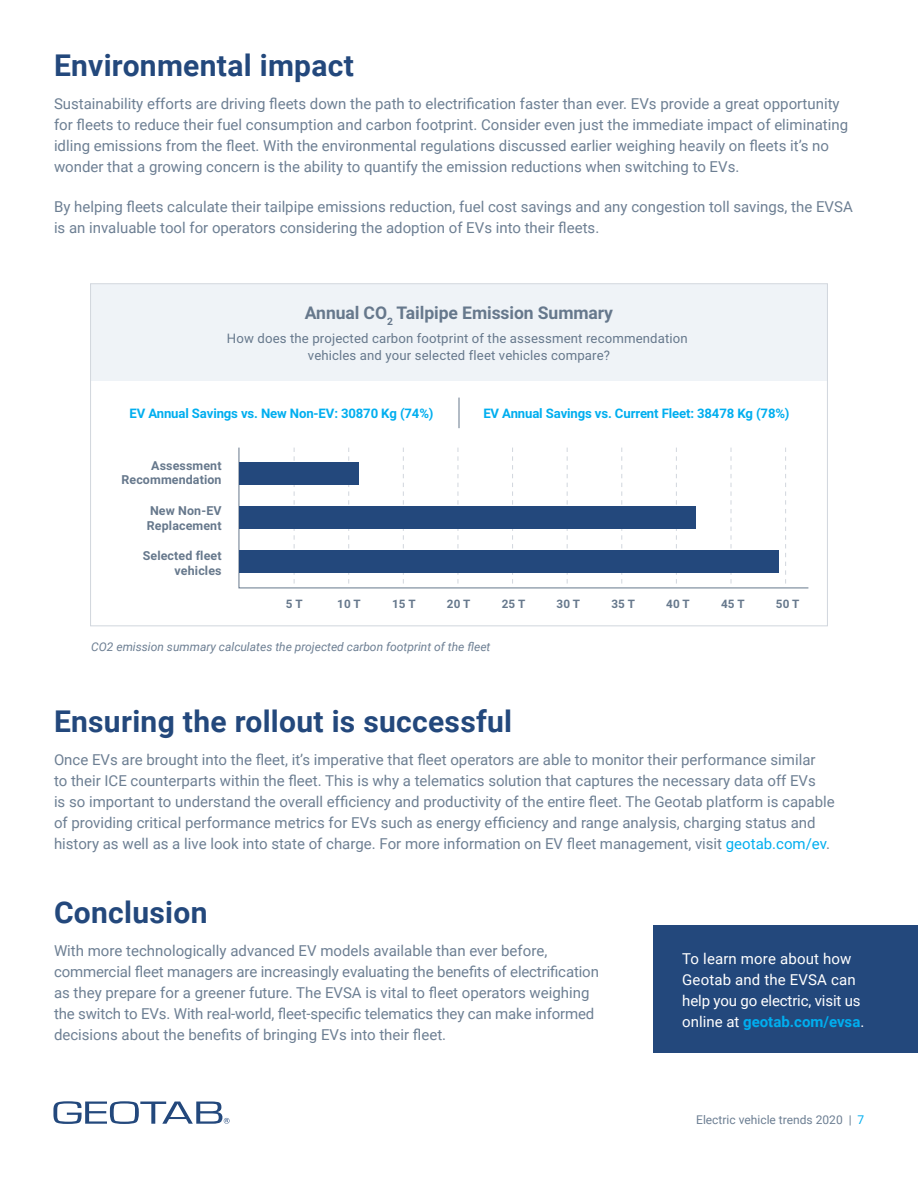
<style>
.page{position:relative;width:918px;height:1188px;background:#fff}
.page>*{position:absolute;margin:0;border:0;box-sizing:border-box;transform-origin:0 0}
.t1{font:700 30px "Roboto";letter-spacing:.01em;color:#23487c}
.t2{font:700 17.55px "Roboto";letter-spacing:-.005em;color:#66788c}
.t3{font:15px/21px "Roboto";color:#6d7f93}
.t4{font:15px/21px "Roboto";letter-spacing:.01em;color:#fff}
.t5{font:13.2px/17.5px "Roboto";letter-spacing:.01em;color:#66788c;text-align:center}
.t6{font:700 13.2px "Roboto";letter-spacing:-.01em;color:#00aeef}
.t7{font:700 12.45px/14.5px "Roboto";letter-spacing:.01em;color:#66788c;text-align:right}
.t8{font:italic 12px "Roboto";color:#6d7f93}
.t9{font:12px "Roboto";color:#6d7f93}
.t10{font:700 11.7px "Roboto";letter-spacing:.01em;color:#66788c}
.s1{color:#00aeef}
.s2{font-weight:700;color:#00aeef}
</style>
<div class="page">
<svg style="left:53px;top:1101px;width:177px;height:23px"></svg>
<div style="left:654px;top:925px;width:264px;height:128px;background:#23487c"></div>
<div style="left:91px;top:284px;width:736px;height:97px;background:#eff3f7"></div>
<svg style="left:238px;top:447px;width:571px;height:142px"></svg>
<svg style="left:294px;top:448px;width:1px;height:140px"></svg>
<svg style="left:348px;top:448px;width:1px;height:140px"></svg>
<svg style="left:403px;top:448px;width:1px;height:140px"></svg>
<svg style="left:458px;top:448px;width:1px;height:140px"></svg>
<svg style="left:512px;top:448px;width:1px;height:140px"></svg>
<svg style="left:567px;top:448px;width:1px;height:140px"></svg>
<svg style="left:621px;top:448px;width:1px;height:140px"></svg>
<svg style="left:676px;top:448px;width:1px;height:140px"></svg>
<svg style="left:731px;top:448px;width:1px;height:140px"></svg>
<svg style="left:785px;top:448px;width:1px;height:140px"></svg>
<div style="left:239px;top:462px;width:120px;height:23px;background:#23487c"></div>
<div style="left:239px;top:506px;width:456px;height:23px;background:#23487c"></div>
<div style="left:239px;top:550px;width:540px;height:23px;background:#23487c"></div>
<hr style="left:459px;top:398px;width:1px;height:30px;background:#66788c">
<h1 class="t1" style="left:54px;top:53px;width:301px">Environmental impact</h1>
<p class="t3" style="left:54px;top:92px;width:796px">Sustainability efforts are driving fleets down the path to electrification faster than ever. EVs provide a great opportunity for fleets to reduce their fuel consumption and carbon footprint. Consider even just the immediate impact of eliminating idling emissions from the fleet. With the environmental regulations discussed earlier weighing heavily on fleets it’s no wonder that a growing concern is the ability to quantify the emission reductions when switching to EVs.</p>
<p class="t3" style="left:54px;top:196px;width:800px">By helping fleets calculate their tailpipe emissions reduction, fuel cost savings and any congestion toll savings, the EVSA is an invaluable tool for operators considering the adoption of EVs into their fleets.</p>
<p class="t2" style="left:305px;top:305px;width:310px">Annual CO<sub>2</sub> Tailpipe Emission Summary</p>
<p class="t5" style="left:227px;top:330px;width:462px">How does the projected carbon footprint of the assessment recommendation vehicles and your selected fleet vehicles compare?</p>
<p class="t6" style="left:130px;top:408px;width:305px">EV Annual Savings vs. New Non-EV: 30870 Kg (74%)</p>
<p class="t6" style="left:483px;top:408px;width:308px">EV Annual Savings vs. Current Fleet: 38478 Kg (78%)</p>
<p class="t7" style="left:121px;top:459px;width:102px">Assessment<br>Recommendation</p>
<p class="t7" style="left:147px;top:504px;width:76px;text-align:left">New Non-EV<br>Replacement</p>
<p class="t7" style="left:143px;top:549px;width:80px">Selected fleet vehicles</p>
<p class="t10" style="left:286px;top:599px;width:18px">5 T</p>
<p class="t10" style="left:337px;top:599px;width:25px">10 T</p>
<p class="t10" style="left:392px;top:599px;width:25px">15 T</p>
<p class="t10" style="left:447px;top:599px;width:25px">20 T</p>
<p class="t10" style="left:502px;top:599px;width:25px">25 T</p>
<p class="t10" style="left:557px;top:599px;width:25px">30 T</p>
<p class="t10" style="left:611px;top:599px;width:25px">35 T</p>
<p class="t10" style="left:666px;top:599px;width:25px">40 T</p>
<p class="t10" style="left:721px;top:599px;width:25px">45 T</p>
<p class="t10" style="left:776px;top:599px;width:25px">50 T</p>
<p class="t8" style="left:91px;top:639px;width:401px">CO2 emission summary calculates the projected carbon footprint of the fleet</p>
<h1 class="t1" style="left:54px;top:710px;width:460px">Ensuring the rollout is successful</h1>
<p class="t3" style="left:54px;top:749px;width:782px">Once EVs are brought into the fleet, it’s imperative that fleet operators are able to monitor their performance similar<br>to their ICE counterparts within the fleet. This is why a telematics solution that captures the necessary data off EVs<br>is so important to understand the overall efficiency and productivity of the entire fleet. The Geotab platform is capable of providing critical performance metrics for EVs such as energy efficiency and range analysis, charging status and history as well as a live look into state of charge. For more information on EV fleet management, visit <span class="s1">geotab.com/ev</span>.</p>
<h1 class="t1" style="left:54px;top:900px;width:155px">Conclusion</h1>
<p class="t3" style="left:54px;top:940px;width:546px">With more technologically advanced EV models available than ever before, commercial fleet managers are increasingly evaluating the benefits of electrification as they prepare for a greener future. The EVSA is vital to fleet operators weighing the switch to EVs. With real-world, fleet-specific telematics they can make informed decisions about the benefits of bringing EVs into their fleet.</p>
<p class="t4" style="left:682px;top:949px;width:184px">To learn more about how<br>Geotab and the EVSA can help you go electric, visit us online at <span class="s2">geotab.com/evsa</span>.</p>
<p class="t9" style="left:696px;top:1114px;width:170px">Electric vehicle trends 2020 | <span class="s1">7</span></p>
</div>
